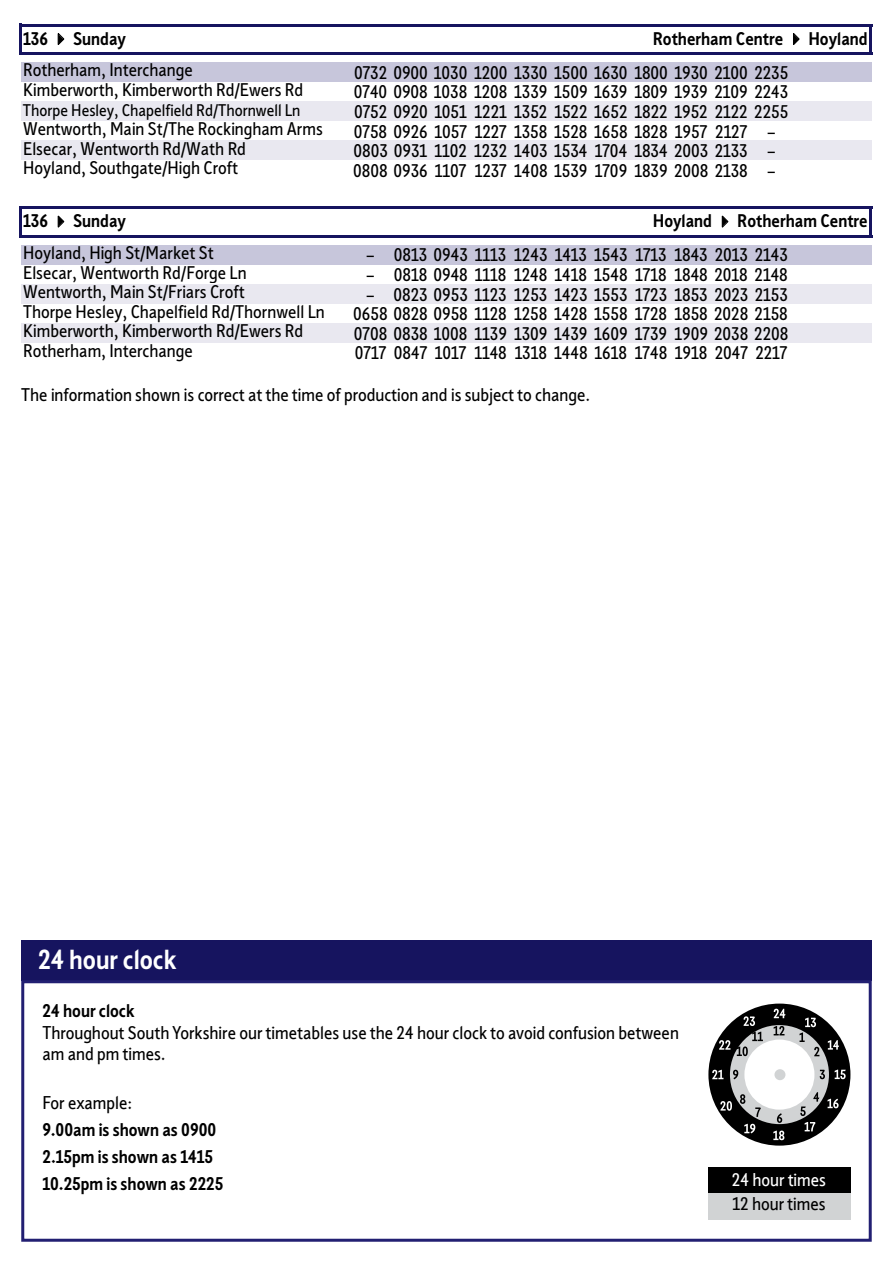
<style>
.page{position:relative;width:893px;height:1263px;background:#fff}
.page>*{position:absolute;margin:0;border:0;box-sizing:border-box;transform-origin:0 0}
.t1{font:700 27px "Sheffield Sans 2";color:#fff}
.t2{font:18px/31.8px "Sheffield Sans 2";color:#000}
.t3{font:700 18px/27px "Sheffield Sans 2";color:#000}
.t4{font:18px/21.6px "Sheffield Sans Karto";color:#000}
.t5{font:18px "Sheffield Sans Karto";color:#fff}
.t6{font:16.5px "Sheffield Sans 2";color:#000}
.s1{font-weight:700}
</style>
<div class="page">
<div style="left:21px;top:62px;width:850px;height:20px;background:#c7c6db"></div>
<div style="left:21px;top:101px;width:850px;height:20px;background:#e9e8f0"></div>
<div style="left:21px;top:141px;width:850px;height:19px;background:#e9e8f0"></div>
<div style="left:21px;top:245px;width:850px;height:20px;background:#c7c6db"></div>
<div style="left:21px;top:284px;width:850px;height:20px;background:#e9e8f0"></div>
<div style="left:21px;top:323px;width:850px;height:20px;background:#e9e8f0"></div>
<hr style="left:19px;top:24px;width:3px;height:31px;background:#16145f">
<hr style="left:869px;top:27px;width:3px;height:28px;background:#16145f">
<hr style="left:19px;top:207px;width:3px;height:31px;background:#16145f">
<hr style="left:869px;top:209px;width:3px;height:29px;background:#16145f">
<hr style="left:22px;top:24px;width:850px;height:3px;background:#16145f">
<hr style="left:22px;top:52px;width:850px;height:3px;background:#16145f">
<hr style="left:22px;top:207px;width:850px;height:2px;background:#16145f">
<hr style="left:22px;top:235px;width:850px;height:3px;background:#16145f">
<div style="left:21px;top:940px;width:851px;height:40px;background:#16145f"></div>
<div style="left:21px;top:980px;width:851px;height:262px;border:3px solid #221f72"></div>
<div style="left:708px;top:1167px;width:142px;height:26px;background:#000"></div>
<div style="left:708px;top:1193px;width:142px;height:26px;background:#d1d3d4"></div>
<div style="left:708px;top:1003px;width:142px;height:142px;background:#000;border-radius:50%"></div>
<svg style="left:728px;top:1023px;width:103px;height:103px;fill:#d1d3d4"></svg>
<div style="left:725px;top:1020px;width:108px;height:108px;border:4px solid #000;border-radius:50%"></div>
<div style="left:744px;top:1039px;width:70px;height:70px;background:#fff;border-radius:50%"></div>
<div style="left:774px;top:1069px;width:11px;height:11px;background:#d1d3d4;border-radius:50%"></div>
<svg style="left:774px;top:1009px;width:11px;height:9px"></svg>
<svg style="left:774px;top:1026px;width:10px;height:9px"></svg>
<svg style="left:799px;top:1018px;width:20px;height:38px"></svg>
<svg style="left:828px;top:1040px;width:11px;height:9px"></svg>
<svg style="left:835px;top:1069px;width:11px;height:10px"></svg>
<svg style="left:820px;top:1070px;width:5px;height:9px"></svg>
<svg style="left:827px;top:1099px;width:12px;height:9px"></svg>
<svg style="left:805px;top:1122px;width:10px;height:9px"></svg>
<svg style="left:773px;top:1130px;width:11px;height:10px"></svg>
<svg style="left:744px;top:1124px;width:11px;height:9px"></svg>
<svg style="left:720px;top:1101px;width:12px;height:10px"></svg>
<svg style="left:712px;top:1070px;width:11px;height:9px"></svg>
<svg style="left:719px;top:1040px;width:11px;height:10px"></svg>
<svg style="left:744px;top:1016px;width:11px;height:10px"></svg>
<svg style="left:777px;top:1113px;width:5px;height:10px"></svg>
<svg style="left:800px;top:1106px;width:6px;height:10px"></svg>
<svg style="left:813px;top:1092px;width:6px;height:10px"></svg>
<svg style="left:755px;top:1107px;width:6px;height:10px"></svg>
<svg style="left:740px;top:1094px;width:5px;height:10px"></svg>
<svg style="left:733px;top:1070px;width:5px;height:9px"></svg>
<svg style="left:737px;top:1032px;width:26px;height:24px"></svg>
<p class="t2" style="left:23px;top:22px;width:171px"><span class="s1">136</span> ✔ <span class="s1">Sunday<br></span>Rotherham, Interchange</p>
<p class="t3" style="left:653px;top:24px;width:216px">Rotherham Centre ✔ Hoyland</p>
<p class="t2" style="left:354px;top:56px;width:436px">0732 0900 1030 1200 1330 1500 1630 1800 1930 2100 2235</p>
<p class="t2" style="left:23px;top:73px;width:282px">Kimberworth, Kimberworth Rd/Ewers Rd</p>
<p class="t2" style="left:354px;top:76px;width:436px">0740 0908 1038 1208 1339 1509 1639 1809 1939 2109 2243</p>
<p class="t6" style="left:23px;top:99px;width:279px">Thorpe Hesley, Chapelfield Rd/Thornwell Ln</p>
<p class="t2" style="left:354px;top:95px;width:436px">0752 0920 1051 1221 1352 1522 1652 1822 1952 2122 2255</p>
<p class="t2" style="left:23px;top:113px;width:301px">Wentworth, Main St/The Rockingham Arms</p>
<p class="t2" style="left:354px;top:115px;width:423px">0758 0926 1057 1227 1358 1528 1658 1828 1957 2127 –</p>
<p class="t2" style="left:23px;top:132px;width:224px">Elsecar, Wentworth Rd/Wath Rd</p>
<p class="t2" style="left:353px;top:134px;width:423px">0803 0931 1102 1232 1403 1534 1704 1834 2003 2133 –</p>
<p class="t2" style="left:23px;top:152px;width:217px">Hoyland, Southgate/High Croft</p>
<p class="t2" style="left:353px;top:154px;width:423px">0808 0936 1107 1237 1408 1539 1709 1839 2008 2138 –</p>
<p class="t2" style="left:23px;top:205px;width:192px"><span class="s1">136</span> ✔ <span class="s1">Sunday<br></span>Hoyland, High St/Market St</p>
<p class="t3" style="left:653px;top:207px;width:217px">Hoyland ✔ Rotherham Centre</p>
<p class="t2" style="left:367px;top:239px;width:422px">– 0813 0943 1113 1243 1413 1543 1713 1843 2013 2143</p>
<p class="t2" style="left:23px;top:256px;width:225px">Elsecar, Wentworth Rd/Forge Ln</p>
<p class="t2" style="left:367px;top:258px;width:422px">– 0818 0948 1118 1248 1418 1548 1718 1848 2018 2148</p>
<p class="t2" style="left:23px;top:276px;width:223px">Wentworth, Main St/Friars Croft</p>
<p class="t2" style="left:367px;top:278px;width:422px">– 0823 0953 1123 1253 1423 1553 1723 1853 2023 2153</p>
<p class="t2" style="left:23px;top:295px;width:303px">Thorpe Hesley, Chapelfield Rd/Thornwell Ln</p>
<p class="t2" style="left:353px;top:297px;width:436px">0658 0828 0958 1128 1258 1428 1558 1728 1858 2028 2158</p>
<p class="t2" style="left:23px;top:315px;width:282px">Kimberworth, Kimberworth Rd/Ewers Rd</p>
<p class="t2" style="left:354px;top:317px;width:436px">0708 0838 1008 1139 1309 1439 1609 1739 1909 2038 2208</p>
<p class="t2" style="left:23px;top:334px;width:171px">Rotherham, Interchange</p>
<p class="t2" style="left:355px;top:337px;width:434px">0717 0847 1017 1148 1318 1448 1618 1748 1918 2047 2217</p>
<p class="t2" style="left:21px;top:378px;width:570px">The information shown is correct at the time of production and is subject to change.</p>
<h1 class="t1" style="left:38px;top:941px;width:140px">24 hour clock</h1>
<p class="t3" style="left:43px;top:997px;width:94px">24 hour clock</p>
<p class="t4" style="left:43px;top:1022px;width:638px">Throughout South Yorkshire our timetables use the 24 hour clock to avoid confusion between am and pm times.</p>
<p class="t4" style="left:43px;top:1092px;width:91px">For example:</p>
<p class="t3" style="left:43px;top:1116px;width:182px">9.00am is shown as 0900<br>2.15pm is shown as 1415<br>10.25pm is shown as 2225</p>
<p class="t5" style="left:732px;top:1170px;width:96px">24 hour times</p>
<p class="t4" style="left:732px;top:1194px;width:95px">12 hour times</p>
</div>
